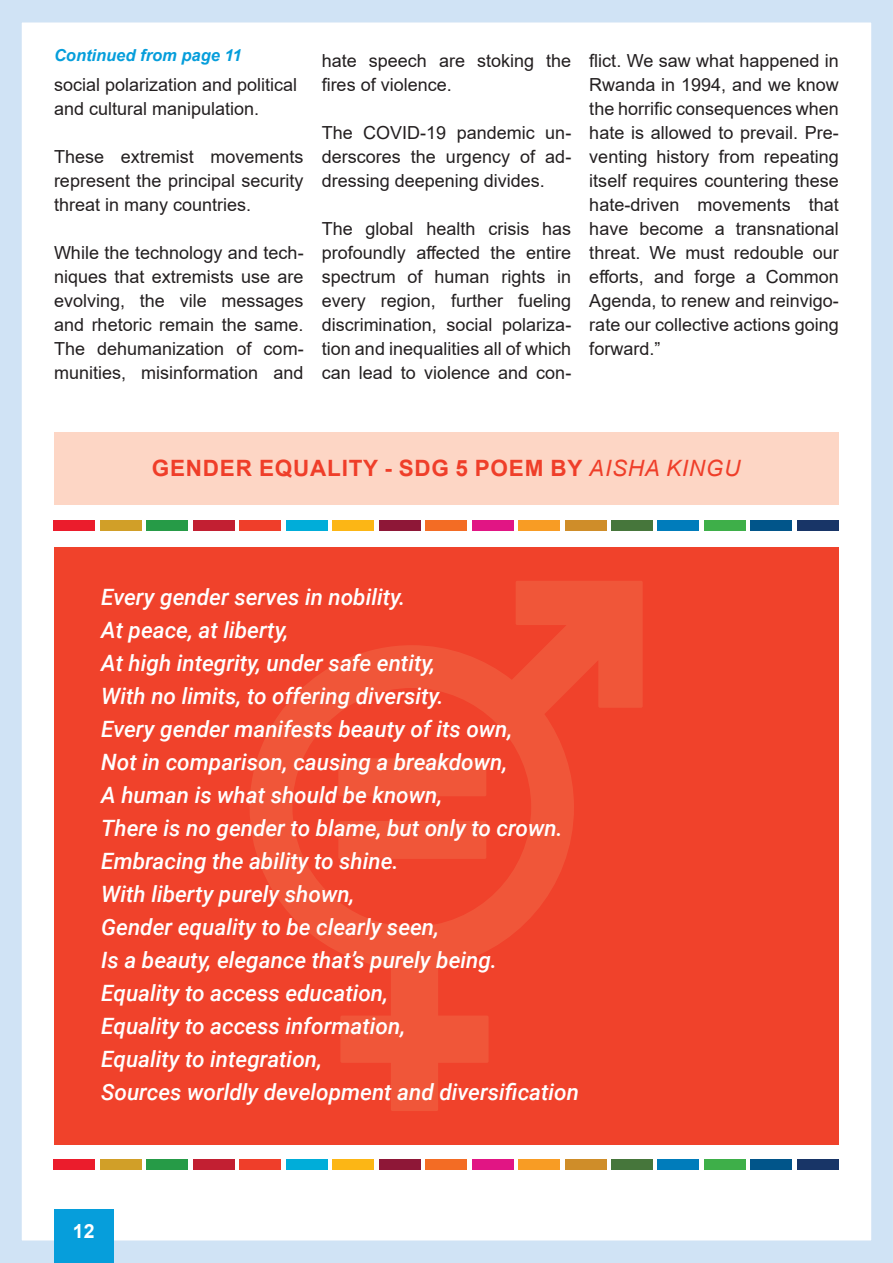
<style>
.page{position:relative;width:893px;height:1263px;background:#fff}
.page>*{position:absolute;margin:0;border:0;box-sizing:border-box;transform-origin:0 0}
.t1{font:italic 500 22.5px "Roboto";color:#fff}
.t2{font:700 22.5px "Arial";letter-spacing:.035em;color:#ef3e29}
.t3{font:700 19.5px "Arial";color:#fff}
.t4{font:18px/24px "Arial";color:#231f20;text-align:justify}
.t5{font:italic 700 16.5px "Arial";color:#069edb}
.s1{font-weight:400;font-style:italic}
</style>
<div class="page">
<div style="left:0;top:0;width:893px;height:1263px;border:22px solid #d0e3f5"></div>
<svg style="left:892px;top:0;width:1px;height:1263px"></svg>
<div style="left:54px;top:1209px;width:59px;height:54px;background:#069edb"></div>
<div style="left:54px;top:547px;width:785px;height:598px;background:#f0422b"></div>
<svg style="left:250px;top:581px;width:393px;height:530px"></svg>
<div style="left:338px;top:758px;width:148px;height:38px;background:#f05639;border-radius:2px"></div>
<div style="left:338px;top:821px;width:148px;height:38px;background:#f05639;border-radius:2px"></div>
<div style="left:54px;top:1159px;width:41px;height:11px;background:#eb1c2c"></div>
<div style="left:100px;top:1159px;width:42px;height:11px;background:#d19f28"></div>
<div style="left:147px;top:1159px;width:41px;height:11px;background:#269b47"></div>
<div style="left:193px;top:1159px;width:42px;height:11px;background:#c21f32"></div>
<div style="left:240px;top:1159px;width:41px;height:11px;background:#ef3e2a"></div>
<div style="left:286px;top:1159px;width:41px;height:11px;background:#00add9"></div>
<div style="left:332px;top:1159px;width:42px;height:11px;background:#fcb615"></div>
<div style="left:379px;top:1159px;width:41px;height:11px;background:#8e1737"></div>
<div style="left:425px;top:1159px;width:42px;height:11px;background:#f36c24"></div>
<div style="left:472px;top:1159px;width:41px;height:11px;background:#e11584"></div>
<div style="left:518px;top:1159px;width:42px;height:11px;background:#f89c24"></div>
<div style="left:565px;top:1159px;width:41px;height:11px;background:#cf8d29"></div>
<div style="left:704px;top:1159px;width:42px;height:11px;background:#3eaf49"></div>
<div style="left:751px;top:1159px;width:41px;height:11px;background:#01558a"></div>
<div style="left:611px;top:1159px;width:42px;height:11px;background:#46763b"></div>
<div style="left:658px;top:1159px;width:41px;height:11px;background:#007cbb"></div>
<div style="left:797px;top:1159px;width:42px;height:11px;background:#183567"></div>
<div style="left:54px;top:520px;width:41px;height:11px;background:#eb1c2c"></div>
<div style="left:100px;top:520px;width:42px;height:11px;background:#d19f28"></div>
<div style="left:147px;top:520px;width:41px;height:11px;background:#269b47"></div>
<div style="left:193px;top:520px;width:42px;height:11px;background:#c21f32"></div>
<div style="left:240px;top:520px;width:41px;height:11px;background:#ef3e2a"></div>
<div style="left:286px;top:520px;width:41px;height:11px;background:#00add9"></div>
<div style="left:332px;top:520px;width:42px;height:11px;background:#fcb615"></div>
<div style="left:379px;top:520px;width:41px;height:11px;background:#8e1737"></div>
<div style="left:425px;top:520px;width:42px;height:11px;background:#f36c24"></div>
<div style="left:472px;top:520px;width:41px;height:11px;background:#e11584"></div>
<div style="left:518px;top:520px;width:42px;height:11px;background:#f89c24"></div>
<div style="left:565px;top:520px;width:41px;height:11px;background:#cf8d29"></div>
<div style="left:704px;top:520px;width:42px;height:11px;background:#3eaf49"></div>
<div style="left:751px;top:520px;width:41px;height:11px;background:#01558a"></div>
<div style="left:611px;top:520px;width:42px;height:11px;background:#46763b"></div>
<div style="left:658px;top:520px;width:41px;height:11px;background:#007cbb"></div>
<div style="left:797px;top:520px;width:42px;height:11px;background:#183567"></div>
<div style="left:54px;top:432px;width:785px;height:73px;background:#fdd6c5"></div>
<p class="t5" style="left:54px;top:44px;width:189px">Continued from page 11</p>
<p class="t4" style="left:54px;top:73px;width:245px">social polarization and political</p>
<p class="t4" style="left:54px;top:97px;width:207px">and cultural manipulation.</p>
<p class="t4" style="left:54px;top:145px;width:251px">These extremist movements represent the principal security threat in many countries.</p>
<p class="t4" style="left:54px;top:241px;width:251px">While the technology and tech&shy;niques that extremists use are evolving, the vile messages and rhetoric remain the same.<br>The dehumanization of com&shy;munities, misinformation and</p>
<p class="t4" style="left:322px;top:49px;width:251px">hate speech are stoking the fires of violence.</p>
<p class="t4" style="left:322px;top:121px;width:251px">The COVID-19 pandemic un&shy;derscores the urgency of ad&shy;dressing deepening divides.</p>
<p class="t4" style="left:322px;top:217px;width:251px">The global health crisis has profoundly affected the entire spectrum of human rights in every region, further fueling discrimination, social polariza&shy;tion and inequalities all of which can lead to violence and con-</p>
<p class="t4" style="left:589px;top:49px;width:251px">flict. We saw what happened in Rwanda in 1994, and we know the horrific consequences when hate is allowed to prevail. Pre&shy;venting history from repeating itself requires countering these hate-driven movements that have become a transnational threat. We must redouble our efforts, and forge a Common Agenda, to renew and reinvigo&shy;rate our collective actions going forward.”</p>
<p class="t2" style="left:152px;top:453px;width:590px">GENDER EQUALITY - SDG 5 POEM BY <span class="s1">AISHA KINGU</span></p>
<p class="t1" style="left:101px;top:581px;width:305px">Every gender serves in nobility.</p>
<p class="t1" style="left:101px;top:614px;width:189px">At peace, at liberty,</p>
<p class="t1" style="left:101px;top:647px;width:335px">At high integrity, under safe entity,</p>
<p class="t1" style="left:101px;top:680px;width:344px">With no limits, to offering diversity.</p>
<p class="t1" style="left:101px;top:713px;width:413px">Every gender manifests beauty of its own,</p>
<p class="t1" style="left:101px;top:746px;width:408px">Not in comparison, causing a breakdown,</p>
<p class="t1" style="left:101px;top:779px;width:342px">A human is what should be known,</p>
<p class="t1" style="left:101px;top:812px;width:463px">There is no gender to blame, but only to crown.</p>
<p class="t1" style="left:101px;top:845px;width:299px">Embracing the ability to shine.</p>
<p class="t1" style="left:101px;top:878px;width:255px">With liberty purely shown,</p>
<p class="t1" style="left:101px;top:911px;width:339px">Gender equality to be clearly seen,</p>
<p class="t1" style="left:101px;top:944px;width:397px">Is a beauty, elegance that’s purely being.</p>
<p class="t1" style="left:101px;top:977px;width:288px">Equality to access education,</p>
<p class="t1" style="left:101px;top:1010px;width:305px">Equality to access information,</p>
<p class="t1" style="left:101px;top:1043px;width:222px">Equality to integration,</p>
<p class="t1" style="left:101px;top:1076px;width:479px">Sources worldly development and diversification</p>
<p class="t3" style="left:73px;top:1217px;width:23px">12</p>
</div>
